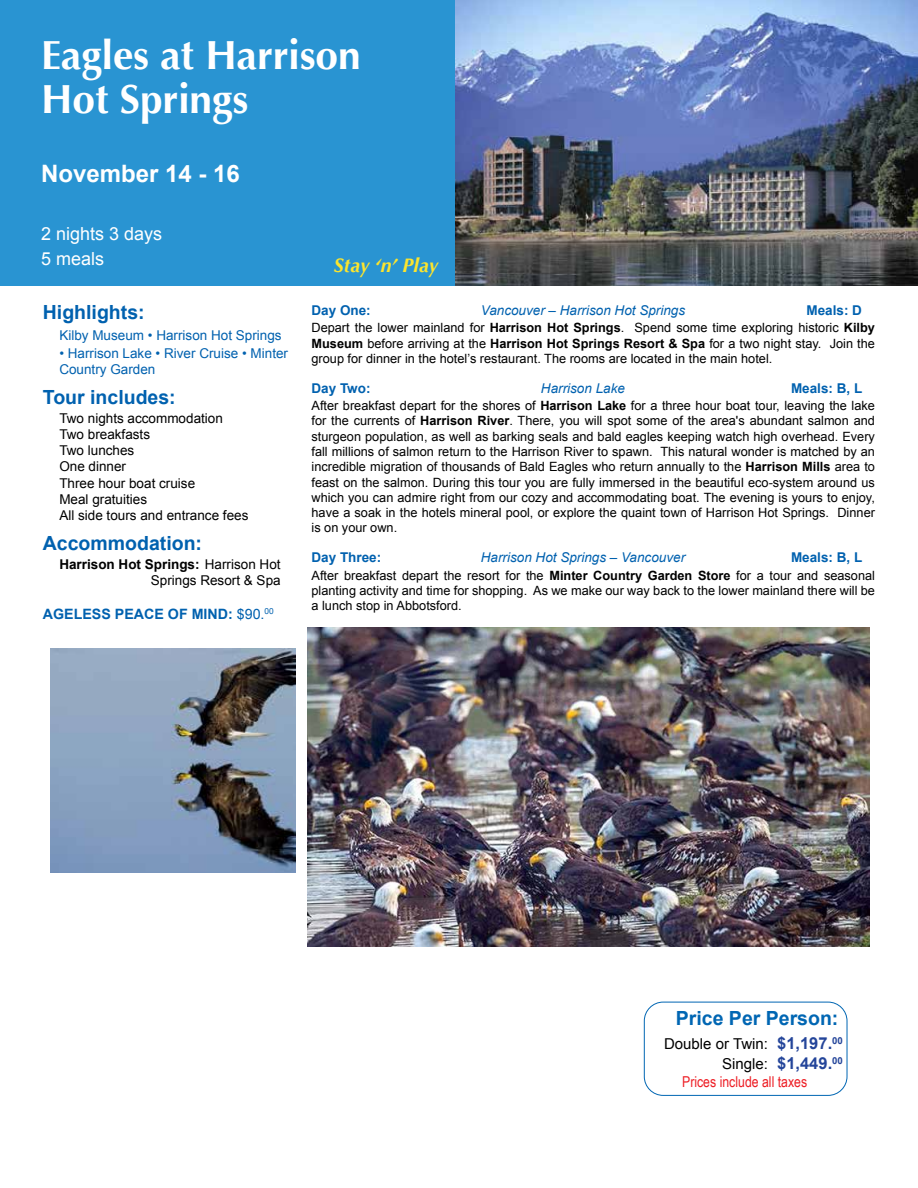
<style>
.page{position:relative;width:918px;height:1188px;background:#fff}
.page>*{position:absolute;margin:0;border:0;box-sizing:border-box;transform-origin:0 0}
.t1{font:700 40.5px/43.5px "Optima";color:#fff}
.t2{font:700 24px "Arial";color:#fff}
.t3{font:700 19.5px "Arial";color:#0061af}
.t4{font:700 19.5px "Arial";color:#0066b3}
.t5{font:italic 700 19.5px "Optima";color:#fce52d}
.t6{font:18px/25.5px "Arial";color:#fff}
.t7{font:15px/19.8px "Arial";color:#000;text-align:right}
.t8{font:15px "Arial Narrow";color:#ed1d24}
.t9{font:700 14.25px "Arial";color:#0061af}
.t10{font:13.5px/16.2px "Arial";color:#000}
.t11{font:13.5px/16.2px "Arial";color:#0061af}
.t12{font:italic 13.5px "Arial";color:#0061af}
.t13{font:700 13.5px "Arial";color:#0061af}
.t14{font:12.75px/15.3px "Arial";color:#000;text-align:justify}
.s1{font-weight:700}
.s2{font-weight:400}
.s3{font-weight:700;font-size:16.5px;color:#24459a}
</style>
<div class="page">
<div style="left:1px;top:0;width:454px;height:286px;background:#2994d2"></div>
<img style="left:455px;top:0;width:463px;height:286px">
<img style="left:307px;top:627px;width:563px;height:320px">
<div style="left:644px;top:1002px;width:203px;height:94px;border:1px solid #0066b3;border-radius:19px"></div>
<img style="left:51px;top:649px;width:245px;height:223px">
<h1 class="t1" style="left:41px;top:35px;width:321px">Eagles at Harrison<br>Hot Springs</h1>
<h2 class="t2" style="left:41px;top:158px;width:200px">November 14 - 16</h2>
<h3 class="t6" style="left:41px;top:221px;width:123px">2 nights 3 days<br>5 meals</h3>
<h3 class="t3" style="left:43px;top:299px;width:103px">Highlights:</h3>
<p class="t11" style="left:59px;top:327px;width:224px">Kilby Museum • Harrison Hot Springs</p>
<p class="t11" style="left:59px;top:345px;width:230px">• Harrison Lake • River Cruise • Minter<br>Country Garden</p>
<h3 class="t3" style="left:43px;top:384px;width:134px">Tour includes:</h3>
<p class="t10" style="left:59px;top:410px;width:191px">Two nights accommodation<br>Two breakfasts<br>Two lunches<br>One dinner<br>Three hour boat cruise<br>Meal gratuities<br>All side tours and entrance fees</p>
<h3 class="t3" style="left:43px;top:531px;width:161px">Accommodation:</h3>
<p class="t10" style="left:59px;top:556px;width:223px;text-align:right"><span class="s1">Harrison Hot Springs:</span> Harrison Hot<br>Springs Resort &amp; Spa</p>
<p class="t9" style="left:43px;top:604px;width:232px">AGELESS PEACE OF MIND: <span class="s2">$90.</span><sup>00</sup></p>
<h3 class="t5" style="left:334px;top:254px;width:106px">Stay ‘n’ Play</h3>
<p class="t13" style="left:312px;top:301px;width:61px">Day One:</p>
<p class="t12" style="left:481px;top:301px;width:206px">Vancouver – Harrison Hot Springs</p>
<p class="t13" style="left:807px;top:301px;width:57px">Meals: D</p>
<p class="t14" style="left:312px;top:320px;width:565px">Depart the lower mainland for <span class="s1">Harrison Hot Springs</span>. Spend some time exploring historic <span class="s1">Kilby Museum</span> before arriving at the <span class="s1">Harrison Hot Springs Resort &amp; Spa</span> for a two night stay. Join the group for dinner in the hotel’s restaurant. The rooms are located in the main hotel.</p>
<p class="t13" style="left:312px;top:379px;width:61px">Day Two:</p>
<p class="t12" style="left:541px;top:379px;width:86px">Harrison Lake</p>
<p class="t13" style="left:791px;top:379px;width:73px">Meals: B, L</p>
<p class="t14" style="left:312px;top:398px;width:565px">After breakfast depart for the shores of <span class="s1">Harrison Lake</span> for a three hour boat tour, leaving the lake for the currents of <span class="s1">Harrison River</span>. There, you will spot some of the area's abundant salmon and sturgeon population, as well as barking seals and bald eagles keeping watch high overhead. Every fall millions of salmon return to the Harrison River to spawn. This natural wonder is matched by an incredible migration of thousands of Bald Eagles who return annually to the <span class="s1">Harrison Mills</span> area to feast on the salmon. During this tour you are fully immersed in the beautiful eco-system around us which you can admire right from our cozy and accommodating boat. The evening is yours to enjoy, have a soak in the hotels mineral pool, or explore the quaint town of Harrison Hot Springs. Dinner is on your own.</p>
<p class="t13" style="left:312px;top:548px;width:71px">Day Three:</p>
<p class="t12" style="left:481px;top:549px;width:206px">Harrison Hot Springs – Vancouver</p>
<p class="t13" style="left:791px;top:548px;width:73px">Meals: B, L</p>
<p class="t14" style="left:312px;top:568px;width:565px">After breakfast depart the resort for the <span class="s1">Minter Country Garden Store</span> for a tour and seasonal planting activity and time for shopping. As we make our way back to the lower mainland there will be a lunch stop in Abbotsford.</p>
<h3 class="t4" style="left:676px;top:1005px;width:164px">Price Per Person:</h3>
<p class="t7" style="left:664px;top:1034px;width:180px">Double or Twin: <span class="s3">$1,197.</span><sup>00<br></sup>Single: <span class="s3">$1,449.</span><sup>00</sup></p>
<p class="t8" style="left:682px;top:1071px;width:127px">Prices include all taxes</p>
</div>
